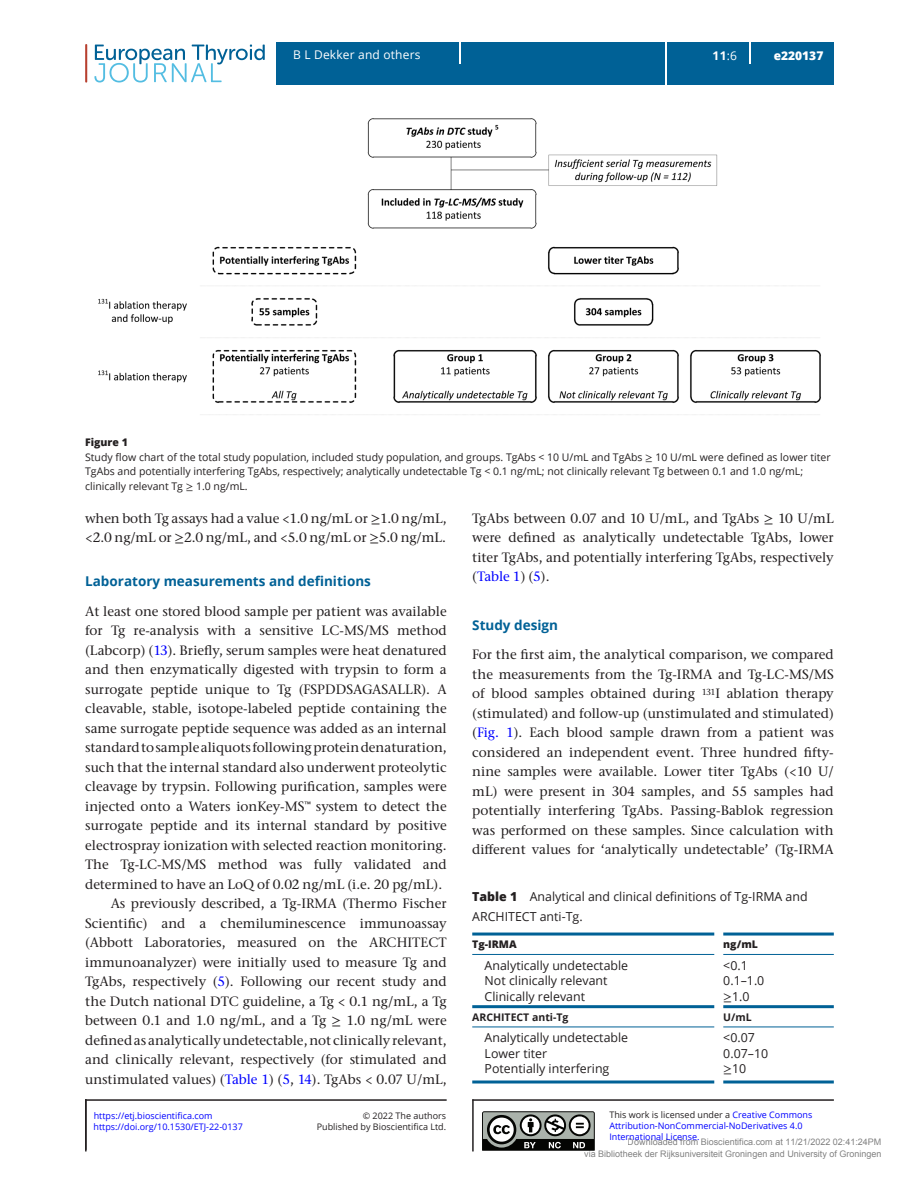
<style>
.page{position:relative;width:919px;height:1187px;background:#fff}
.page>*{position:absolute;margin:0;border:0;box-sizing:border-box;transform-origin:0 0}
.TXT{font:500 13.5px/19.5px "Stone Serif ITC Pro";color:#231f20;text-align:justify}
.TXI{font:500 13.5px/19.5px "Stone Serif ITC Pro";color:#231f20;text-align:justify}
.t1{font:700 13.5px "Open Sans";color:#006196}
.TB_1{font:12.3px "Open Sans";color:#231f20}
.TC{font:12.3px/19.5px "Open Sans";color:#231f20}
.TB{font:12.3px "Open Sans";color:#231f20}
.TB_Bot_Rule_1{font:12.3px "Open Sans";color:#231f20}
.TB_Bot_Rule{font:12.3px "Open Sans";color:#231f20}
.t2{font:12px "Open Sans";letter-spacing:.015em;color:#fff}
.t3{font:800 12px "Open Sans";color:#fff}
.t4{font:700 12px "Open Sans";color:#fff}
.FC{font:10.5px/14.7px "Open Sans";color:#231f20}
.TCH{font:700 10.5px "Open Sans";color:#231f20}
.TCH-2{font:800 10.5px "Open Sans";color:#231f20}
.FC-2{font:800 10.5px "Open Sans";color:#231f20}
.t5{font:9px/11.2px "Open Sans";color:#00f}
.t6{font:9px/12px "Arial";color:rgb(0 0 0/.5);text-align:right}
.t7{font:9px "Open Sans";color:#231f20}
.s1{font-weight:400}
.s2{font-family:"STIX Two Math"}
.s3{font-family:"STIX Two Math";font-weight:400}
.s4{color:#00f}
.s5{font-weight:800}
.s6{color:#231f20}
</style>
<div class="page">
<div style="left:276px;top:42px;width:557px;height:43px;background:#006196"></div>
<svg style="left:94px;top:45px;width:171px;height:37px"></svg>
<hr style="left:85px;top:44px;width:2px;height:39px;background:#b7402f">
<svg style="left:459px;top:42px;width:1px;height:22px"></svg>
<hr style="left:665px;top:42px;width:1px;height:43px;background:#fff">
<svg style="left:749px;top:42px;width:1px;height:22px"></svg>
<img style="left:98px;top:118px;width:723px;height:297px">
<hr style="left:472px;top:932px;width:242px;height:3px;background:#006196">
<hr style="left:472px;top:954px;width:242px;height:1px;background:#006196">
<hr style="left:723px;top:932px;width:110px;height:3px;background:#006196">
<hr style="left:723px;top:954px;width:110px;height:1px;background:#006196">
<hr style="left:472px;top:1005px;width:242px;height:3px;background:#006196">
<hr style="left:472px;top:1026px;width:242px;height:1px;background:#006196">
<hr style="left:723px;top:1005px;width:110px;height:3px;background:#006196">
<hr style="left:723px;top:1026px;width:110px;height:1px;background:#006196">
<hr style="left:472px;top:1080px;width:242px;height:3px;background:#006196">
<hr style="left:723px;top:1080px;width:110px;height:3px;background:#006196">
<svg style="left:482px;top:1111px;width:113px;height:40px"></svg>
<hr style="left:85px;top:1099px;width:361px;height:1px;background:#231f20">
<hr style="left:85px;top:1099px;width:2px;height:52px;background:#231f20">
<hr style="left:472px;top:1099px;width:1px;height:52px;background:#231f20">
<hr style="left:472px;top:1099px;width:361px;height:1px;background:#231f20">
<p class="t2" style="left:293px;top:47px;width:129px">B L Dekker and others</p>
<p class="t4" style="left:712px;top:47px;width:26px">11<span class="s1">:6</span></p>
<p class="t3" style="left:773px;top:46px;width:51px">e220137</p>
<p class="FC-2" style="left:85px;top:434px;width:44px">Figure 1</p>
<p class="FC" style="left:85px;top:449px;width:747px">Study flow chart of the total study population, included study population, and groups. TgAbs &lt; 10 U/mL and TgAbs <span class="s2">≥</span> 10 U/mL were defined as lower titer<br>TgAbs and potentially interfering TgAbs, respectively; analytically undetectable Tg &lt; 0.1 ng/mL; not clinically relevant Tg between 0.1 and 1.0 ng/mL; clinically relevant Tg <span class="s2">≥</span> 1.0 ng/mL.</p>
<p class="TXI" style="left:85px;top:508px;width:363px">when both Tg assays had a value &lt;1.0 ng/mL or <span class="s3">≥</span>1.0 ng/mL, &lt;2.0 ng/mL or <span class="s3">≥</span>2.0 ng/mL, and &lt;5.0 ng/mL or <span class="s3">≥</span>5.0 ng/mL.</p>
<h2 class="t1" style="left:85px;top:571px;width:287px">Laboratory measurements and definitions</h2>
<p class="TXT" style="left:85px;top:601px;width:363px">At least one stored blood sample per patient was available for Tg re-analysis with a sensitive LC-MS/MS method (Labcorp) (<span class="s4">13</span>). Briefly, serum samples were heat denatured and then enzymatically digested with trypsin to form a surrogate peptide unique to Tg (FSPDDSAGASALLR). A cleavable, stable, isotope-labeled peptide containing the same surrogate peptide sequence was added as an internal standard to sample aliquots following protein denaturation, such that the internal standard also underwent proteolytic cleavage by trypsin. Following purification, samples were injected onto a Waters ionKey-MS™ system to detect the surrogate peptide and its internal standard by positive electrospray ionization with selected reaction monitoring.<br>The Tg-LC-MS/MS method was fully validated and determined to have an LoQ of 0.02 ng/mL (i.e. 20 pg/mL).</p>
<p class="TXI" style="left:85px;top:893px;width:363px;text-indent:26px">As previously described, a Tg-IRMA (Thermo Fischer Scientific) and a chemiluminescence immunoassay (Abbott Laboratories, measured on the ARCHITECT immunoanalyzer) were initially used to measure Tg and TgAbs, respectively (<span class="s4">5</span>). Following our recent study and the Dutch national DTC guideline, a Tg &lt; 0.1 ng/mL, a Tg between 0.1 and 1.0 ng/mL, and a Tg <span class="s3">≥</span> 1.0 ng/mL were defined as analytically undetectable, not clinically relevant, and clinically relevant, respectively (for stimulated and unstimulated values) (<span class="s4">Table 1</span>) (<span class="s4">5</span>, <span class="s4">14</span>). TgAbs &lt; 0.07 U/mL,</p>
<p class="t5" style="left:94px;top:1109px;width:120px">https://etj.bioscientifica.com</p>
<p class="t7" style="left:363px;top:1109px;width:85px">© 2022 The authors</p>
<p class="t5" style="left:93px;top:1121px;width:151px">https://doi.org/10.1530/ETJ-22-0137</p>
<p class="t7" style="left:317px;top:1120px;width:131px">Published by Bioscientifica Ltd.</p>
<p class="TXI" style="left:472px;top:508px;width:363px">TgAbs between 0.07 and 10 U/mL, and TgAbs <span class="s3">≥</span> 10 U/mL were defined as analytically undetectable TgAbs, lower titer TgAbs, and potentially interfering TgAbs, respectively (<span class="s4">Table 1</span>) (<span class="s4">5</span>).</p>
<h2 class="t1" style="left:472px;top:615px;width:87px">Study design</h2>
<p class="TXT" style="left:472px;top:644px;width:363px">For the first aim, the analytical comparison, we compared the measurements from the Tg-IRMA and Tg-LC-MS/MS of blood samples obtained during <sup>131</sup>I ablation therapy (stimulated) and follow-up (unstimulated and stimulated) (<span class="s4">Fig. 1</span>). Each blood sample drawn from a patient was considered an independent event. Three hundred fifty&shy;nine samples were available. Lower titer TgAbs (&lt;10 U/ mL) were present in 304 samples, and 55 samples had potentially interfering TgAbs. Passing-Bablok regression was performed on these samples. Since calculation with different values for ‘analytically undetectable’ (Tg-IRMA</p>
<p class="TC" style="left:472px;top:886px;width:337px"><span class="s5">Table 1</span> Analytical and clinical definitions of Tg-IRMA and<br>ARCHITECT anti-Tg.</p>
<p class="TCH-2" style="left:472px;top:936px;width:46px">Tg-IRMA</p>
<p class="TCH-2" style="left:723px;top:936px;width:36px">ng/mL</p>
<p class="TB_1" style="left:484px;top:956px;width:145px">Analytically undetectable</p>
<p class="TB" style="left:723px;top:956px;width:26px">&lt;0.1</p>
<p class="TB_1" style="left:484px;top:972px;width:124px">Not clinically relevant</p>
<p class="TB" style="left:723px;top:972px;width:43px">0.1–1.0</p>
<p class="TB_1" style="left:484px;top:987px;width:102px">Clinically relevant</p>
<p class="TB" style="left:723px;top:987px;width:28px"><span class="s2">≥</span>1.0</p>
<p class="TCH" style="left:472px;top:1009px;width:98px">ARCHITECT anti-Tg</p>
<p class="TCH" style="left:723px;top:1009px;width:30px">U/mL</p>
<p class="TB_1" style="left:484px;top:1029px;width:145px">Analytically undetectable</p>
<p class="TB" style="left:723px;top:1029px;width:33px">&lt;0.07</p>
<p class="TB_1" style="left:484px;top:1044px;width:64px">Lower titer</p>
<p class="TB" style="left:723px;top:1044px;width:46px">0.07–10</p>
<p class="TB_Bot_Rule_1" style="left:484px;top:1059px;width:126px">Potentially interfering</p>
<p class="TB_Bot_Rule" style="left:723px;top:1059px;width:25px"><span class="s2">≥</span>10</p>
<p class="t5" style="left:609px;top:1108px;width:204px"><span class="s6">This work is licensed under a</span> Creative Commons<br>Attribution-NonCommercial-NoDerivatives 4.0<br>International License.</p>
<p class="t6" style="left:584px;top:1135px;width:299px">Downloaded from Bioscientifica.com at 11/21/2022 02:41:24PM<br>via Bibliotheek der Rijksuniversiteit Groningen and University of Groningen</p>
</div>
